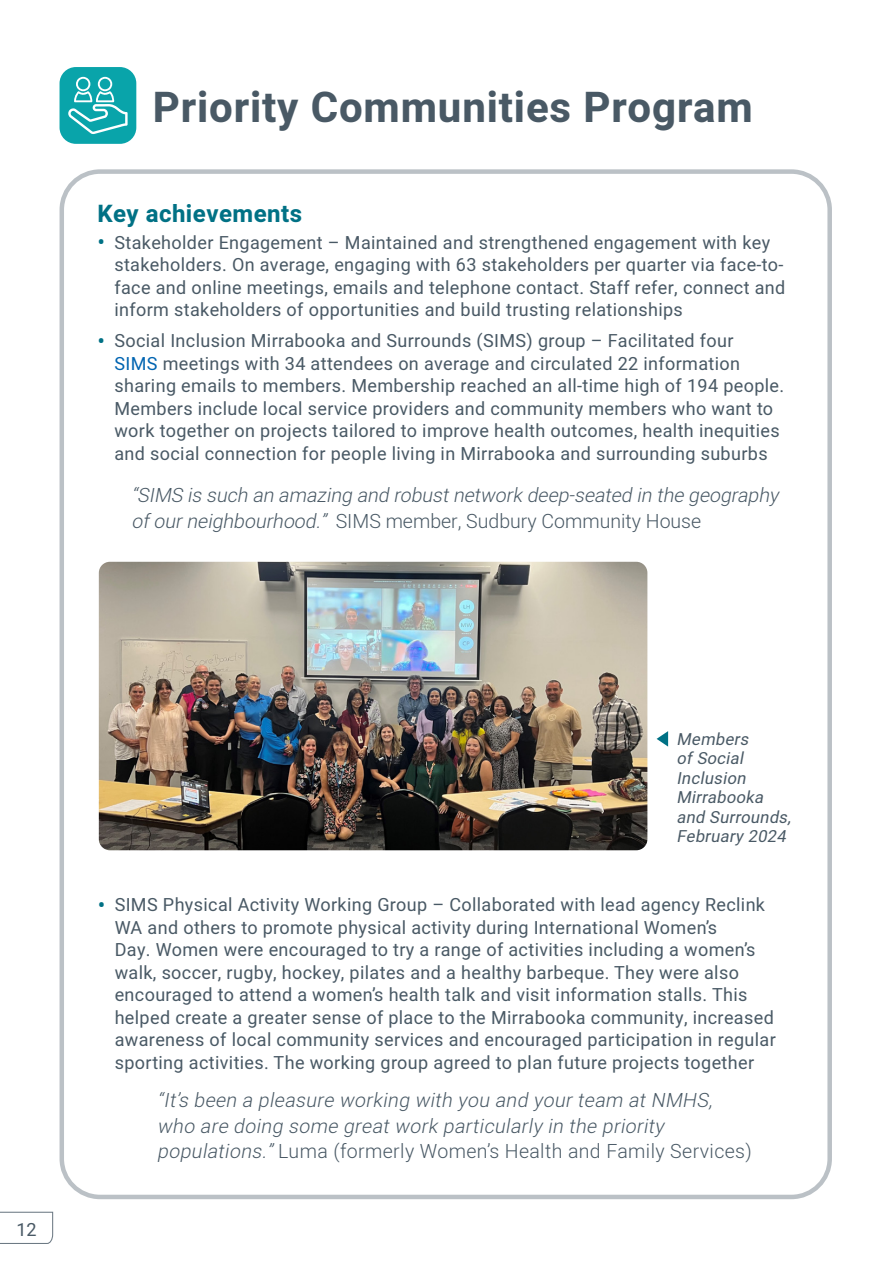
<style>
.page{position:relative;width:893px;height:1263px;background:#fff}
.page>*{position:absolute;margin:0;border:0;box-sizing:border-box;transform-origin:0 0}
.t1{font:700 42px "Heebo";letter-spacing:.02em;color:#495965}
.t2{font:700 24px "Heebo";letter-spacing:.02em;color:#007185}
.t3{font:italic 300 19.5px/25.5px "Heebo";color:#495965}
.t4{font:18px/22.5px "Heebo";letter-spacing:.02em;color:#495965}
.t5{font:italic 16.5px/19.5px "Heebo";color:#495965}
.s1{font-size:22.5px;color:#007185}
.s2{color:#0064b1}
.s3{font-style:normal}
</style>
<div class="page">
<svg style="left:0;top:1211px;width:54px;height:33px"></svg>
<div style="left:60px;top:169px;width:772px;height:1030px;border:4px solid #bbc1c6;border-radius:38px"></div>
<div style="left:60px;top:67px;width:76px;height:77px;background:#09a4aa;border-radius:16px"></div>
<svg style="left:68px;top:77px;width:60px;height:57px"></svg>
<img style="left:99px;top:562px;width:548px;height:288px">
<svg style="left:657px;top:731px;width:11px;height:16px"></svg>
<h1 class="t1" style="left:153px;top:78px;width:601px">Priority Communities Program</h1>
<h2 class="t2" style="left:97px;top:197px;width:206px">Key achievements</h2>
<p class="t4" style="left:114px;top:231px;width:672px;text-indent:-17px"><span class="s1">•</span> Stakeholder Engagement – Maintained and strengthened engagement with key stakeholders. On average, engaging with 63 stakeholders per quarter via face-to&shy;face and online meetings, emails and telephone contact. Staff refer, connect and inform stakeholders of opportunities and build trusting relationships</p>
<p class="t4" style="left:114px;top:329px;width:671px;text-indent:-17px"><span class="s1">•</span> Social Inclusion Mirrabooka and Surrounds (SIMS) group – Facilitated four<br><span class="s2">SIMS</span> meetings with 34 attendees on average and circulated 22 information sharing emails to members. Membership reached an all-time high of 194 people.<br>Members include local service providers and community members who want to work together on projects tailored to improve health outcomes, health inequities and social connection for people living in Mirrabooka and surrounding suburbs</p>
<p class="t3" style="left:131px;top:482px;width:653px">“SIMS is such an amazing and robustnetwork deep-seated in the geography ofourneighbourhood.” <span class="s3">SIMS member, Sudbury Community House</span></p>
<p class="t4" style="left:16px;top:1218px;width:22px">12</p>
<p class="t5" style="left:676px;top:729px;width:120px">Members ofSocial<br>Inclusion<br>Mirrabooka and Surrounds,<br>February 2024</p>
<p class="t4" style="left:115px;top:893px;width:663px;text-indent:-17px"><span class="s1">•</span> SIMS Physical Activity Working Group – Collaborated with lead agency Reclink WA and others to promote physical activity during International Women’s<br>Day. Women were encouraged to try a range of activities including a women’s walk, soccer, rugby, hockey, pilates and a healthy barbeque. They were also encouraged to attend a women’s health talk and visit information stalls. This helped create a greater sense of place to the Mirrabooka community, increased awareness of local community services and encouraged participation in regular sporting activities. The working group agreed to plan future projects together</p>
<p class="t3" style="left:157px;top:1087px;width:596px">“It’s been a pleasure working with you and yourteam atNMHS, who are doing some greatwork particularly in the priority populations.”<span class="s3">Luma (formerly Women’s Health and Family Services)</span></p>
</div>
